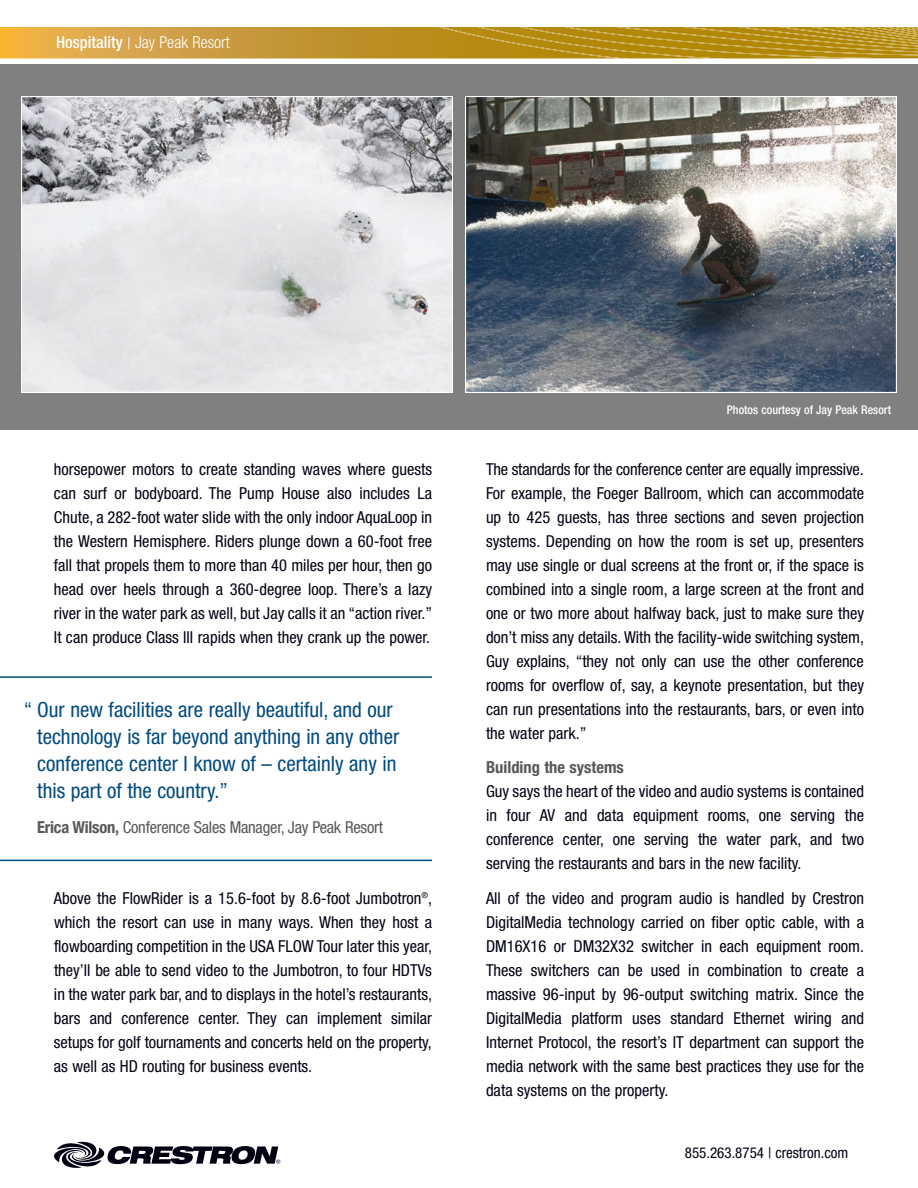
<style>
.page{position:relative;width:918px;height:1188px;background:#fff}
.page>*{position:absolute;margin:0;border:0;box-sizing:border-box;transform-origin:0 0}
.t1{font:condensed 21px/27px "Helvetica Neue";color:#004a7f}
.t2{font:condensed 16.5px/24px "Helvetica Neue";color:#000314;text-align:justify}
.t3{font:condensed 16.5px "Helvetica Neue";letter-spacing:-.015em;color:#57585a}
.t4{font:300 condensed 16.5px "Helvetica Neue";color:#fff}
.t5{font:700 condensed 16.5px "Helvetica Neue";color:#57585a}
.t6{font:condensed 15px "Helvetica Neue";color:#000314}
.t7{font:500 condensed 12px "Helvetica Neue";color:#fff}
.s1{font-weight:500}
.s2{font-stretch:expanded}
.s3{font-weight:700}
</style>
<div class="page">
<svg style="left:0;top:27px;width:918px;height:32px;background:#c4982d"></svg>
<svg style="left:54px;top:1141px;width:226px;height:27px"></svg>
<div style="left:0;top:64px;width:918px;height:365px;background:#808080"></div>
<img style="left:23px;top:98px;width:428px;height:293px">
<div style="left:21px;top:96px;width:432px;height:297px;border:1px solid #fff"></div>
<img style="left:467px;top:98px;width:428px;height:293px">
<div style="left:465px;top:96px;width:432px;height:297px;border:1px solid #fff"></div>
<hr style="left:0;top:676px;width:432px;height:2px;background:#004a7f">
<hr style="left:0;top:860px;width:432px;height:1px;background:#004a7f">
<p class="t4" style="left:56px;top:36px;width:175px"><span class="s1">Hospitality</span> <span class="s2">|</span> Jay Peak Resort</p>
<p class="t2" style="left:54px;top:458px;width:380px">horsepower motors to create standing waves where guests can surf or bodyboard. The Pump House also includes La Chute, a 282-foot water slide with the only indoor AquaLoop in the Western Hemisphere. Riders plunge down a 60-foot free fall that propels them to more than 40 miles per hour, then go head over heels through a 360-degree loop. There’s a lazy river in the water park as well, but Jay calls it an “action river.” It can produce Class III rapids when they crank up the power.</p>
<p class="t1" style="left:37px;top:698px;width:363px;text-indent:-14px">“ Our new facilities are really beautiful, and our technology is far beyond anything in any other conference center I know of – certainly any in this part of the country.”</p>
<p class="t3" style="left:37px;top:821px;width:347px"><span class="s3">Erica Wilson,</span> Conference Sales Manager, Jay Peak Resort</p>
<p class="t2" style="left:54px;top:888px;width:380px">Above the FlowRider is a 15.6-foot by 8.6-foot Jumbotron<sup>®</sup>, which the resort can use in many ways. When they host a flowboarding competition in the USA FLOW Tour later this year, they’ll be able to send video to the Jumbotron, to four HDTVs in the water park bar, and to displays in the hotel’s restaurants, bars and conference center. They can implement similar setups for golf tournaments and concerts held on the property, as well as HD routing for business events.</p>
<p class="t7" style="left:727px;top:405px;width:166px">Photos courtesy of Jay Peak Resort</p>
<p class="t2" style="left:486px;top:458px;width:380px">The standards for the conference center are equally impressive.<br>For example, the Foeger Ballroom, which can accommodate up to 425 guests, has three sections and seven projection systems. Depending on how the room is set up, presenters may use single or dual screens at the front or, if the space is combined into a single room, a large screen at the front and one or two more about halfway back, just to make sure they don’t miss any details. With the facility-wide switching system, Guy explains, “they not only can use the other conference rooms for overflow of, say, a keynote presentation, but they can run presentations into the restaurants, bars, or even into the water park.”</p>
<p class="t5" style="left:486px;top:758px;width:139px">Building the systems</p>
<p class="t2" style="left:486px;top:781px;width:380px">Guy says the heart of the video and audio systems is contained in four AV and data equipment rooms, one serving the conference center, one serving the water park, and two serving the restaurants and bars in the new facility.</p>
<p class="t2" style="left:486px;top:888px;width:380px">All of the video and program audio is handled by Crestron DigitalMedia technology carried on fiber optic cable, with a DM16X16 or DM32X32 switcher in each equipment room.<br>These switchers can be used in combination to create a massive 96-input by 96-output switching matrix. Since the DigitalMedia platform uses standard Ethernet wiring and Internet Protocol, the resort’s IT department can support the media network with the same best practices they use for the data systems on the property.</p>
<p class="t6" style="left:685px;top:1148px;width:165px">855.263.8754 | crestron.com</p>
</div>
